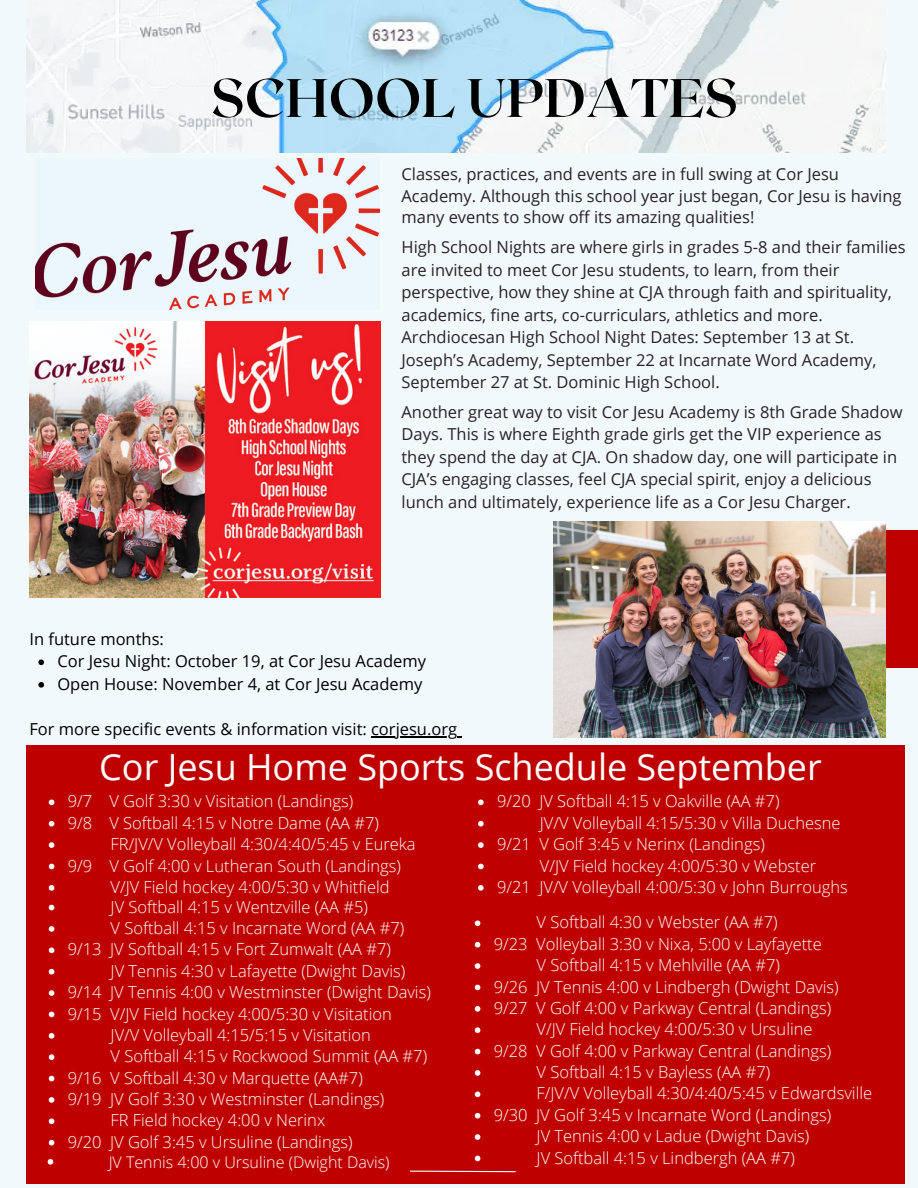
<style>
.page{position:relative;width:918px;height:1188px;background:#f2f9fb}
.page>*{position:absolute;margin:0;border:0;box-sizing:border-box;transform-origin:0 0}
.t1{font:700 54px "Roxborough CF";color:#000}
.t2{font:36px "Open Sans";color:#fff}
.t3{font:300 16.5px "Open Sans";color:#fff}
.t4{font:16.5px/22.5px "Open Sans";color:#282224}
.t5{font:16.5px/22.5px "Open Sans";color:#000}
.t6{font:300 16.05px "Open Sans";color:#fff}
</style>
<div class="page">
<div style="left:811px;top:531px;width:107px;height:137px;background:#bf0000"></div>
<div style="left:26px;top:745px;width:879px;height:439px;background:#bf0000"></div>
<img style="left:26px;top:0;width:860px;height:153px">
<svg style="left:49px;top:800px;width:5px;height:5px"></svg>
<svg style="left:49px;top:821px;width:5px;height:6px"></svg>
<svg style="left:49px;top:842px;width:5px;height:6px"></svg>
<svg style="left:49px;top:864px;width:5px;height:5px"></svg>
<svg style="left:49px;top:885px;width:5px;height:6px"></svg>
<svg style="left:49px;top:905px;width:5px;height:5px"></svg>
<svg style="left:49px;top:926px;width:5px;height:6px"></svg>
<svg style="left:49px;top:948px;width:5px;height:5px"></svg>
<svg style="left:49px;top:969px;width:5px;height:6px"></svg>
<svg style="left:49px;top:990px;width:5px;height:6px"></svg>
<svg style="left:49px;top:1012px;width:5px;height:5px"></svg>
<svg style="left:49px;top:1033px;width:5px;height:6px"></svg>
<svg style="left:49px;top:1054px;width:5px;height:6px"></svg>
<svg style="left:49px;top:1076px;width:5px;height:5px"></svg>
<svg style="left:49px;top:1097px;width:5px;height:6px"></svg>
<svg style="left:49px;top:1119px;width:5px;height:5px"></svg>
<svg style="left:49px;top:1140px;width:5px;height:6px"></svg>
<svg style="left:48px;top:1159px;width:5px;height:6px"></svg>
<svg style="left:475px;top:921px;width:5px;height:5px"></svg>
<svg style="left:475px;top:942px;width:5px;height:6px"></svg>
<svg style="left:475px;top:963px;width:5px;height:6px"></svg>
<svg style="left:475px;top:985px;width:5px;height:5px"></svg>
<svg style="left:475px;top:1006px;width:5px;height:6px"></svg>
<svg style="left:475px;top:1027px;width:5px;height:6px"></svg>
<svg style="left:475px;top:1049px;width:5px;height:5px"></svg>
<svg style="left:475px;top:1070px;width:5px;height:6px"></svg>
<svg style="left:475px;top:1092px;width:5px;height:5px"></svg>
<svg style="left:475px;top:1113px;width:5px;height:6px"></svg>
<svg style="left:475px;top:1134px;width:5px;height:6px"></svg>
<svg style="left:475px;top:1156px;width:5px;height:5px"></svg>
<svg style="left:410px;top:1170px;width:106px;height:3px"></svg>
<img style="left:35px;top:159px;width:345px;height:150px">
<img style="left:29px;top:321px;width:351px;height:277px">
<img style="left:554px;top:522px;width:332px;height:216px">
<svg style="left:478px;top:800px;width:6px;height:5px"></svg>
<svg style="left:478px;top:821px;width:6px;height:6px"></svg>
<svg style="left:478px;top:842px;width:6px;height:6px"></svg>
<svg style="left:478px;top:864px;width:6px;height:5px"></svg>
<svg style="left:478px;top:885px;width:6px;height:6px"></svg>
<svg style="left:38px;top:660px;width:6px;height:5px"></svg>
<svg style="left:38px;top:682px;width:6px;height:6px"></svg>
<hr style="left:371px;top:736px;width:86px;height:1px;background:#000">
<h1 class="t1" style="left:211px;top:63px;width:529px">SCHOOL UPDATES</h1>
<p class="t5" style="left:29px;top:627px;width:136px">In future months:</p>
<p class="t4" style="left:402px;top:163px;width:502px;line-height:21.3px">Classes, practices, and events are in full swing at Cor Jesu<br>Academy. Although this school year just began, Cor Jesu is having many events to show off its amazing qualities!</p>
<p class="t4" style="left:402px;top:236px;width:506px">High School Nights are where girls in grades 5-8 and their families are invited to meet Cor Jesu students, to learn, from their perspective, how they shine at CJA through faith and spirituality, academics, fine arts, co-curriculars, athletics and more.<br>Archdiocesan High School Night Dates: September 13 at St.<br>Joseph’s Academy, September 22 at Incarnate Word Academy, September 27 at St. Dominic High School.</p>
<p class="t4" style="left:402px;top:400px;width:502px">Another great way to visit Cor Jesu Academy is 8th Grade Shadow Days. This is where Eighth grade girls get the VIP experience as they spend the day at CJA. On shadow day, one will participate in CJA’s engaging classes, feel CJA special spirit, enjoy a delicious lunch and ultimately, experience life as a Cor Jesu Charger.</p>
<p class="t5" style="left:57px;top:650px;width:370px">Cor Jesu Night: October 19, at Cor Jesu Academy<br>Open House: November 4, at Cor Jesu Academy</p>
<p class="t5" style="left:29px;top:717px;width:429px">For more specific events &amp; information visit: corjesu.org</p>
<h2 class="t2" style="left:99px;top:741px;width:724px">Cor Jesu Home Sports Schedule September</h2>
<p class="t3" style="left:497px;top:790px;width:284px">9/20 JV Softball 4:15 v Oakville (AA #7)</p>
<p class="t3" style="left:540px;top:811px;width:302px">JV/V Volleyball 4:15/5:30 v Villa Duchesne</p>
<p class="t3" style="left:497px;top:833px;width:269px">9/21 V Golf 3:45 v Nerinx (Landings)</p>
<p class="t3" style="left:540px;top:854px;width:278px">V/JV Field hockey 4:00/5:30 v Webster</p>
<p class="t3" style="left:497px;top:875px;width:352px">9/21 JV/V Volleyball 4:00/5:30 v John Burroughs</p>
<p class="t3" style="left:68px;top:790px;width:287px">9/7 V Golf 3:30 v Visitation (Landings)</p>
<p class="t3" style="left:68px;top:811px;width:313px">9/8 V Softball 4:15 v Notre Dame (AA #7)</p>
<p class="t3" style="left:111px;top:833px;width:307px">FR/JV/V Volleyball 4:30/4:40/5:45 v Eureka</p>
<p class="t3" style="left:68px;top:854px;width:335px">9/9 V Golf 4:00 v Lutheran South (Landings)</p>
<p class="t3" style="left:111px;top:875px;width:280px">V/JV Field hockey 4:00/5:30 v Whitfield</p>
<p class="t3" style="left:111px;top:895px;width:259px">JV Softball 4:15 v Wentzville (AA #5)</p>
<p class="t3" style="left:111px;top:916px;width:295px">V Softball 4:15 v Incarnate Word (AA #7)</p>
<p class="t3" style="left:68px;top:938px;width:325px">9/13 JV Softball 4:15 v Fort Zumwalt (AA #7)</p>
<p class="t3" style="left:111px;top:959px;width:296px">JV Tennis 4:30 v Lafayette (Dwight Davis)</p>
<p class="t3" style="left:68px;top:981px;width:365px">9/14 JV Tennis 4:00 v Westminster (Dwight Davis)</p>
<p class="t3" style="left:68px;top:1002px;width:325px">9/15 V/JV Field hockey 4:00/5:30 v Visitation</p>
<p class="t3" style="left:111px;top:1023px;width:262px">JV/V Volleyball 4:15/5:15 v Visitation</p>
<p class="t3" style="left:111px;top:1045px;width:318px">V Softball 4:15 v Rockwood Summit (AA #7)</p>
<p class="t3" style="left:68px;top:1066px;width:297px">9/16 V Softball 4:30 v Marquette (AA#7)</p>
<p class="t3" style="left:68px;top:1087px;width:318px">9/19 JV Golf 3:30 v Westminster (Landings)</p>
<p class="t3" style="left:111px;top:1109px;width:216px">FR Field hockey 4:00 v Nerinx</p>
<p class="t3" style="left:68px;top:1130px;width:286px">9/20 JV Golf 3:45 v Ursuline (Landings)</p>
<p class="t6" style="left:109px;top:1151px;width:282px">JV Tennis 4:00 v Ursuline (Dwight Davis)</p>
<p class="t3" style="left:537px;top:911px;width:243px">V Softball 4:30 v Webster (AA #7)</p>
<p class="t3" style="left:494px;top:932px;width:330px">9/23 Volleyball 3:30 v Nixa, 5:00 v Layfayette</p>
<p class="t3" style="left:537px;top:954px;width:245px">V Softball 4:15 v Mehlville (AA #7)</p>
<p class="t3" style="left:494px;top:975px;width:346px">9/26 JV Tennis 4:00 v Lindbergh (Dwight Davis)</p>
<p class="t3" style="left:494px;top:996px;width:339px">9/27 V Golf 4:00 v Parkway Central (Landings)</p>
<p class="t3" style="left:537px;top:1018px;width:277px">V/JV Field hockey 4:00/5:30 v Ursuline</p>
<p class="t3" style="left:494px;top:1039px;width:339px">9/28 V Golf 4:00 v Parkway Central (Landings)</p>
<p class="t3" style="left:537px;top:1060px;width:235px">V Softball 4:15 v Bayless (AA #7)</p>
<p class="t3" style="left:537px;top:1082px;width:337px">F/JV/V Volleyball 4:30/4:40/5:45 v Edwardsville</p>
<p class="t3" style="left:494px;top:1103px;width:339px">9/30 JV Golf 3:45 v Incarnate Word (Landings)</p>
<p class="t3" style="left:537px;top:1125px;width:274px">JV Tennis 4:00 v Ladue (Dwight Davis)</p>
<p class="t3" style="left:537px;top:1146px;width:260px">JV Softball 4:15 v Lindbergh (AA #7)</p>
</div>
